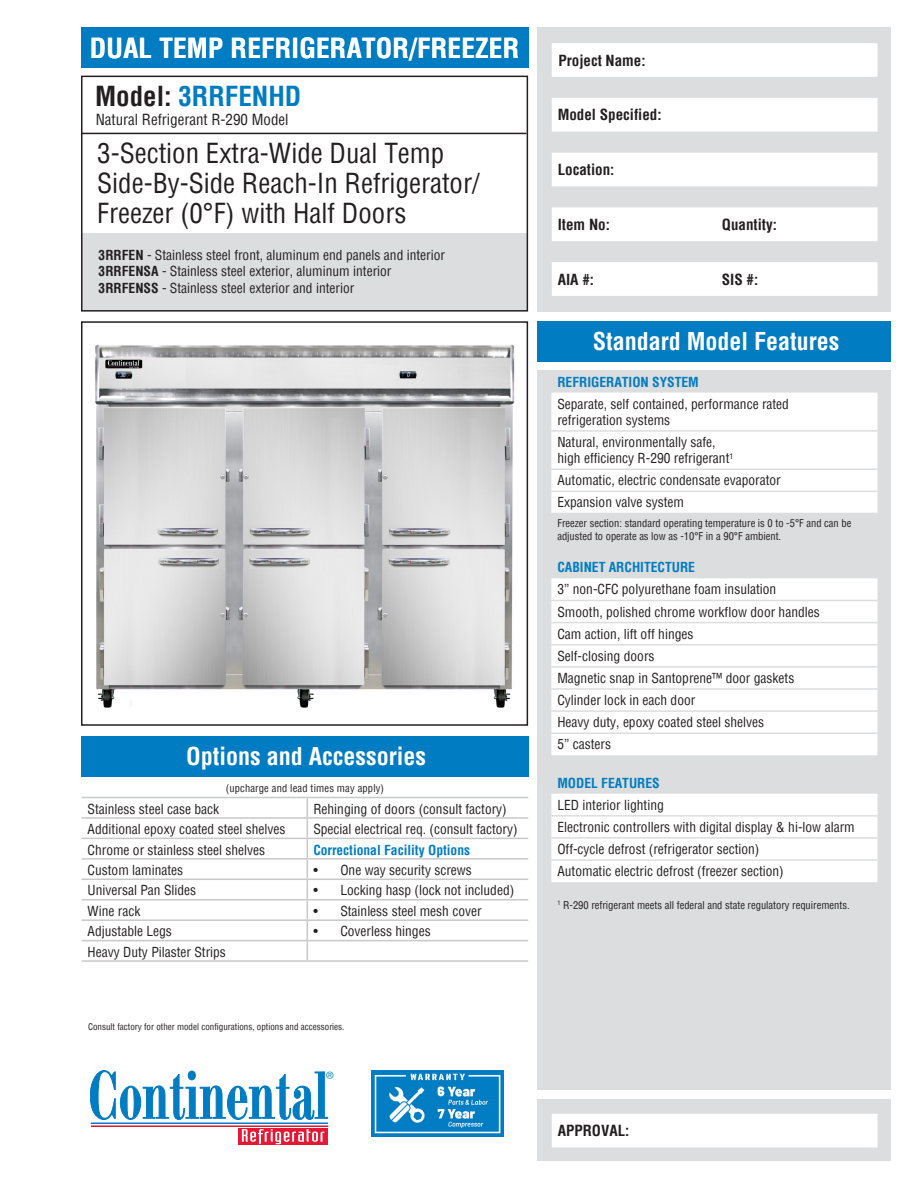
<style>
.page{position:relative;width:918px;height:1188px;background:#fff}
.page>*{position:absolute;margin:0;border:0;box-sizing:border-box;transform-origin:0 0}
.t1{font:condensed 27px/30px "Helvetica";color:#231f20}
.t2{font:700 condensed 27px "Helvetica";letter-spacing:.01em;color:#fff}
.t3{font:700 condensed 27px "Helvetica";color:#007cc2}
.t4{font:700 condensed 24px "Helvetica";color:#fff}
.t5{font:700 condensed 15px "Helvetica";color:#231f20}
.t6{font:condensed 15px "Helvetica";color:#231f20}
.t7{font:condensed 13.5px "Helvetica";color:#231f20}
.t8{font:700 condensed 13.5px "Helvetica";color:#007cc2}
.t9{font:condensed 10.5px/12.6px "Helvetica";color:#231f20}
.t10{font:condensed 9px "Helvetica";color:#231f20}
.s1{color:#231f20}
.s2{font-weight:700}
</style>
<div class="page">
<div style="left:538px;top:1099px;width:353px;height:62px;background:#dcdddf"></div>
<div style="left:81px;top:233px;width:446px;height:77px;background:#dcdddf"></div>
<div style="left:81px;top:321px;width:447px;height:405px;border:2px solid #231f20"></div>
<div style="left:538px;top:321px;width:353px;height:40px;background:#007cc2"></div>
<div style="left:538px;top:370px;width:353px;height:720px;background:#dcdddf"></div>
<div style="left:538px;top:27px;width:353px;height:285px;background:#dcdddf"></div>
<hr style="left:91px;top:1123px;width:237px;height:1px;background:#007cc2">
<hr style="left:91px;top:1126px;width:237px;height:1px;background:#e51836">
<svg style="left:238px;top:1128px;width:90px;height:17px"></svg>
<svg style="left:242px;top:1129px;width:82px;height:15px"></svg>
<svg style="left:90px;top:1070px;width:243px;height:50px"></svg>
<svg style="left:552px;top:43px;width:326px;height:253px;fill:#fff"></svg>
<div style="left:81px;top:76px;width:447px;height:236px;border:2px solid #231f20"></div>
<div style="left:81px;top:27px;width:447px;height:40px;background:#007cc2"></div>
<div style="left:552px;top:1114px;width:326px;height:34px;background:#fff"></div>
<div style="left:81px;top:736px;width:447px;height:40px;background:#007cc2"></div>
<hr style="left:81px;top:133px;width:445px;height:1px;background:#231f20">
<img style="left:371px;top:1070px;width:133px;height:67px">
<img style="left:95px;top:344px;width:420px;height:364px">
<div style="left:551px;top:393px;width:326px;height:489px;background:#fff"></div>
<svg style="left:551px;top:470px;width:326px;height:367px;fill:#fff"></svg>
<hr style="left:551px;top:815px;width:326px;height:2px;background:#dcdddf">
<hr style="left:551px;top:430px;width:326px;height:2px;background:#dcdddf">
<hr style="left:551px;top:468px;width:326px;height:2px;background:#dcdddf">
<hr style="left:551px;top:600px;width:326px;height:1px;background:#dcdddf">
<hr style="left:551px;top:622px;width:326px;height:1px;background:#dcdddf">
<hr style="left:551px;top:644px;width:326px;height:1px;background:#dcdddf">
<hr style="left:551px;top:666px;width:326px;height:2px;background:#dcdddf">
<hr style="left:551px;top:688px;width:326px;height:2px;background:#dcdddf">
<hr style="left:551px;top:710px;width:326px;height:2px;background:#dcdddf">
<hr style="left:551px;top:732px;width:326px;height:2px;background:#dcdddf">
<hr style="left:551px;top:491px;width:326px;height:1px;background:#dcdddf">
<hr style="left:551px;top:513px;width:326px;height:1px;background:#dcdddf">
<hr style="left:551px;top:837px;width:326px;height:2px;background:#dcdddf">
<hr style="left:551px;top:859px;width:326px;height:2px;background:#dcdddf">
<hr style="left:82px;top:797px;width:225px;height:1px;background:#c7c8ca">
<hr style="left:307px;top:817px;width:221px;height:2px;background:#c7c8ca">
<hr style="left:307px;top:899px;width:221px;height:1px;background:#c7c8ca">
<hr style="left:307px;top:919px;width:221px;height:2px;background:#c7c8ca">
<hr style="left:307px;top:940px;width:221px;height:1px;background:#c7c8ca">
<hr style="left:307px;top:960px;width:221px;height:2px;background:#c7c8ca">
<hr style="left:307px;top:838px;width:221px;height:1px;background:#c7c8ca">
<hr style="left:307px;top:858px;width:221px;height:2px;background:#c7c8ca">
<hr style="left:307px;top:879px;width:221px;height:1px;background:#c7c8ca">
<hr style="left:82px;top:919px;width:225px;height:2px;background:#c7c8ca">
<hr style="left:82px;top:940px;width:225px;height:1px;background:#c7c8ca">
<hr style="left:82px;top:960px;width:225px;height:2px;background:#c7c8ca">
<hr style="left:307px;top:797px;width:221px;height:1px;background:#c7c8ca">
<hr style="left:82px;top:817px;width:225px;height:2px;background:#c7c8ca">
<svg style="left:307px;top:798px;width:1px;height:162px"></svg>
<hr style="left:82px;top:838px;width:225px;height:1px;background:#c7c8ca">
<hr style="left:82px;top:858px;width:225px;height:2px;background:#c7c8ca">
<hr style="left:82px;top:879px;width:225px;height:1px;background:#c7c8ca">
<hr style="left:82px;top:899px;width:225px;height:1px;background:#c7c8ca">
<p class="t2" style="left:90px;top:30px;width:431px">DUAL TEMP REFRIGERATOR/FREEZER</p>
<p class="t3" style="left:95px;top:78px;width:208px"><span class="s1">Model:</span> 3RRFENHD</p>
<p class="t6" style="left:96px;top:109px;width:194px">Natural Refrigerant R-290 Model</p>
<p class="t1" style="left:97px;top:137px;width:349px">3-Section Extra-Wide Dual Temp</p>
<p class="t1" style="left:97px;top:167px;width:384px">Side-By-Side Reach-In Refrigerator/<br>Freezer (0°F) with Half Doors</p>
<p class="t7" style="left:99px;top:246px;width:348px"><span class="s2">3RRFEN</span> - Stainless steel front, aluminum end panels and interior</p>
<p class="t7" style="left:99px;top:263px;width:294px"><span class="s2">3RRFENSA</span> - Stainless steel exterior, aluminum interior</p>
<p class="t7" style="left:99px;top:279px;width:257px"><span class="s2">3RRFENSS</span> - Stainless steel exterior and interior</p>
<h2 class="t4" style="left:186px;top:740px;width:241px">Options and Accessories</h2>
<p class="t9" style="left:226px;top:781px;width:160px">(upcharge and lead times may apply)</p>
<p class="t7" style="left:88px;top:800px;width:133px">Stainless steel case back</p>
<p class="t7" style="left:313px;top:800px;width:195px">Rehinging of doors (consult factory)</p>
<p class="t7" style="left:88px;top:820px;width:199px">Additional epoxy coated steel shelves</p>
<p class="t7" style="left:313px;top:820px;width:206px">Special electrical req. (consult factory)</p>
<p class="t7" style="left:88px;top:841px;width:179px">Chrome or stainless steel shelves</p>
<p class="t8" style="left:313px;top:841px;width:158px">Correctional Facility Options</p>
<p class="t7" style="left:88px;top:861px;width:97px">Custom laminates</p>
<p class="t7" style="left:313px;top:861px;width:160px">• One way security screws</p>
<p class="t7" style="left:88px;top:882px;width:110px">Universal Pan Slides</p>
<p class="t7" style="left:313px;top:882px;width:202px">• Locking hasp (lock not included)</p>
<p class="t7" style="left:88px;top:902px;width:54px">Wine rack</p>
<p class="t7" style="left:313px;top:902px;width:170px">• Stainless steel mesh cover</p>
<p class="t7" style="left:88px;top:923px;width:86px">Adjustable Legs</p>
<p class="t7" style="left:313px;top:923px;width:119px">• Coverless hinges</p>
<p class="t7" style="left:88px;top:943px;width:140px">Heavy Duty Pilaster Strips</p>
<p class="t10" style="left:88px;top:1020px;width:258px">Consult factory for other model configurations, options and accessories.</p>
<p class="t5" style="left:559px;top:50px;width:89px">Project Name:</p>
<p class="t5" style="left:558px;top:105px;width:105px">Model Specified:</p>
<p class="t5" style="left:558px;top:160px;width:58px">Location:</p>
<p class="t5" style="left:558px;top:215px;width:54px">Item No:</p>
<p class="t5" style="left:722px;top:215px;width:57px">Quantity:</p>
<p class="t5" style="left:558px;top:269px;width:38px">AIA #:</p>
<p class="t5" style="left:722px;top:269px;width:38px">SIS #:</p>
<h2 class="t4" style="left:593px;top:325px;width:248px">Standard Model Features</h2>
<p class="t8" style="left:557px;top:373px;width:143px">REFRIGERATION SYSTEM</p>
<p class="t7" style="left:557px;top:395px;width:233px">Separate, self contained, performance rated</p>
<p class="t7" style="left:557px;top:411px;width:114px">refrigeration systems</p>
<p class="t7" style="left:557px;top:433px;width:160px">Natural, environmentally safe,</p>
<p class="t7" style="left:557px;top:450px;width:177px">high efficiency R-290 refrigerant<sup>1</sup></p>
<p class="t7" style="left:557px;top:472px;width:225px">Automatic, electric condensate evaporator</p>
<p class="t7" style="left:557px;top:494px;width:128px">Expansion valve system</p>
<p class="t9" style="left:557px;top:517px;width:296px">Freezer section: standard operating temperature is 0 to -5°F and can be adjusted to operate as low as -10°F in a 90°F ambient.</p>
<p class="t8" style="left:557px;top:559px;width:139px">CABINET ARCHITECTURE</p>
<p class="t7" style="left:557px;top:581px;width:220px">3” non-CFC polyurethane foam insulation</p>
<p class="t7" style="left:557px;top:603px;width:264px">Smooth, polished chrome workflow door handles</p>
<p class="t7" style="left:557px;top:625px;width:138px">Cam action, lift off hinges</p>
<p class="t7" style="left:557px;top:647px;width:99px">Self-closing doors</p>
<p class="t7" style="left:557px;top:669px;width:238px">Magnetic snap in Santoprene™ door gaskets</p>
<p class="t7" style="left:557px;top:691px;width:139px">Cylinder lock in each door</p>
<p class="t7" style="left:557px;top:714px;width:208px">Heavy duty, epoxy coated steel shelves</p>
<p class="t7" style="left:557px;top:736px;width:55px">5” casters</p>
<p class="t8" style="left:557px;top:774px;width:104px">MODEL FEATURES</p>
<p class="t7" style="left:557px;top:796px;width:108px">LED interior lighting</p>
<p class="t7" style="left:557px;top:818px;width:299px">Electronic controllers with digital display &amp; hi-low alarm</p>
<p class="t7" style="left:557px;top:840px;width:204px">Off-cycle defrost (refrigerator section)</p>
<p class="t7" style="left:557px;top:863px;width:228px">Automatic electric defrost (freezer section)</p>
<p class="t9" style="left:557px;top:898px;width:294px"><sup>1</sup> R-290 refrigerant meets all federal and state regulatory requirements.</p>
<p class="t5" style="left:558px;top:1121px;width:73px">APPROVAL:</p>
</div>
